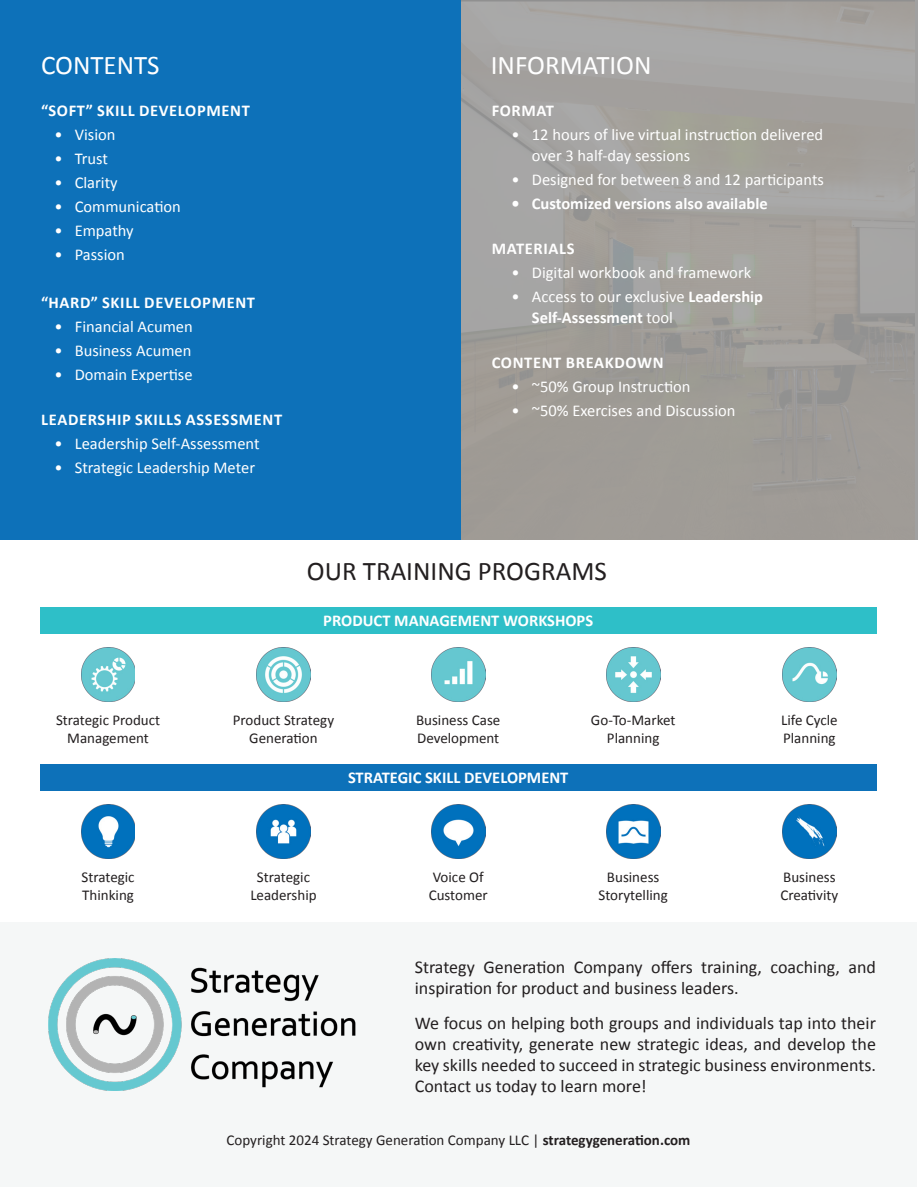
<style>
.page{position:relative;width:918px;height:1188px;background:#fff}
.page>*{position:absolute;margin:0;border:0;box-sizing:border-box;transform-origin:0 0}
.t1{font:27px "Calibri";color:#fff}
.t2{font:27px "Calibri";color:#231f20}
.t3{font:18px/21px "Calibri";color:#231f20}
.t4{font:16.5px/21px "Calibri";color:#fff}
.t5{font:700 16.5px "Calibri";letter-spacing:.025em;color:#fff}
.t6{font:700 16.5px "Calibri";color:#fff}
.t7{font:15px/18px "Calibri";color:#231f20;text-align:center}
.s1{font-weight:700}
</style>
<div class="page">
<svg style="left:460px;top:0;width:455px;height:540px;background:#a19f9b"></svg>
<div style="left:0;top:0;width:460px;height:540px;background:#0d71b9"></div>
<div style="left:0;top:918px;width:916px;height:268px;background:#f5f7f7"></div>
<img style="left:49px;top:958px;width:307px;height:133px">
<div style="left:1px;top:541px;width:915px;height:380px;background:#fff"></div>
<div style="left:40px;top:607px;width:837px;height:27px;background:#2ebfc8"></div>
<img style="left:257px;top:648px;width:54px;height:54px">
<img style="left:431px;top:648px;width:54px;height:54px">
<img style="left:81px;top:648px;width:53px;height:54px">
<img style="left:606px;top:648px;width:54px;height:54px">
<img style="left:782px;top:648px;width:54px;height:54px">
<div style="left:40px;top:764px;width:837px;height:27px;background:#0d71b9"></div>
<img style="left:257px;top:805px;width:54px;height:54px">
<img style="left:431px;top:805px;width:54px;height:54px">
<img style="left:81px;top:805px;width:53px;height:54px">
<img style="left:606px;top:805px;width:54px;height:54px">
<img style="left:782px;top:805px;width:54px;height:54px">
<h1 class="t1" style="left:41px;top:47px;width:120px">CONTENTS</h1>
<p class="t5" style="left:41px;top:99px;width:210px">“SOFT” SKILL DEVELOPMENT</p>
<p class="t4" style="left:55px;top:123px;width:62px">• Vision</p>
<p class="t4" style="left:55px;top:147px;width:55px">• Trust</p>
<p class="t4" style="left:55px;top:171px;width:65px">• Clarity</p>
<p class="t4" style="left:55px;top:195px;width:128px">• Communication</p>
<p class="t4" style="left:55px;top:219px;width:81px">• Empathy</p>
<p class="t4" style="left:55px;top:243px;width:72px">• Passion</p>
<p class="t5" style="left:41px;top:291px;width:216px">“HARD” SKILL DEVELOPMENT</p>
<p class="t4" style="left:55px;top:315px;width:140px">• Financial Acumen</p>
<p class="t4" style="left:55px;top:339px;width:138px">• Business Acumen</p>
<p class="t4" style="left:55px;top:363px;width:140px">• Domain Expertise</p>
<p class="t5" style="left:41px;top:408px;width:242px">LEADERSHIP SKILLS ASSESSMENT</p>
<p class="t4" style="left:55px;top:432px;width:207px">• Leadership Self-Assessment</p>
<p class="t4" style="left:55px;top:456px;width:202px">• Strategic Leadership Meter</p>
<h1 class="t1" style="left:491px;top:47px;width:162px">INFORMATION</h1>
<p class="t5" style="left:492px;top:98px;width:64px">FORMAT</p>
<p class="t4" style="left:532px;top:123px;width:293px;text-indent:-20px">• 12 hours of live virtual instruction delivered over 3 half-day sessions</p>
<p class="t4" style="left:512px;top:168px;width:314px">• Designed for between 8 and 12 participants</p>
<p class="t6" style="left:512px;top:191px;width:258px">• Customized versions also available</p>
<p class="t5" style="left:492px;top:236px;width:84px">MATERIALS</p>
<p class="t4" style="left:512px;top:261px;width:241px">• Digital workbook and framework</p>
<p class="t4" style="left:532px;top:285px;width:233px;text-indent:-20px">• Access to our exclusive <span class="s1">Leadership<br>Self-Assessment</span> tool</p>
<p class="t5" style="left:492px;top:350px;width:173px">CONTENT BREAKDOWN</p>
<p class="t4" style="left:512px;top:375px;width:180px">• ~50% Group Instruction</p>
<p class="t4" style="left:512px;top:399px;width:225px">• ~50% Exercises and Discussion</p>
<h1 class="t2" style="left:307px;top:553px;width:302px">OUR TRAINING PROGRAMS</h1>
<p class="t6" style="left:323px;top:609px;width:271px">PRODUCT MANAGEMENT WORKSHOPS</p>
<p class="t7" style="left:56px;top:710px;width:106px">Strategic Product<br>Management</p>
<p class="t7" style="left:233px;top:710px;width:103px">Product Strategy<br>Generation</p>
<p class="t7" style="left:416px;top:710px;width:86px;text-align:left">Business Case<br>Development</p>
<p class="t7" style="left:591px;top:710px;width:86px">Go-To-Market<br>Planning</p>
<p class="t7" style="left:781px;top:710px;width:58px;text-align:left">Life Cycle<br>Planning</p>
<p class="t6" style="left:348px;top:766px;width:222px">STRATEGIC SKILL DEVELOPMENT</p>
<p class="t7" style="left:82px;top:867px;width:55px;text-align:left">Strategic<br>Thinking</p>
<p class="t7" style="left:250px;top:867px;width:68px">Strategic<br>Leadership</p>
<p class="t7" style="left:429px;top:867px;width:61px;text-align:left">Voice Of<br>Customer</p>
<p class="t7" style="left:598px;top:867px;width:71px">Business<br>Storytelling</p>
<p class="t7" style="left:780px;top:867px;width:59px;text-align:left">Business<br>Creativity</p>
<p class="t3" style="left:415px;top:956px;width:463px">Strategy Generation Company offers training, coaching, and inspiration for product and business leaders.</p>
<p class="t3" style="left:415px;top:1012px;width:463px;text-align:justify">We focus on helping both groups and individuals tap into their own creativity, generate new strategic ideas, and develop the key skills needed to succeed in strategic business environments.<br>Contact us today to learn more!</p>
<p class="t7" style="left:227px;top:1131px;width:465px">Copyright 2024 Strategy Generation Company LLC | <span class="s1">strategygeneration.com</span></p>
</div>
